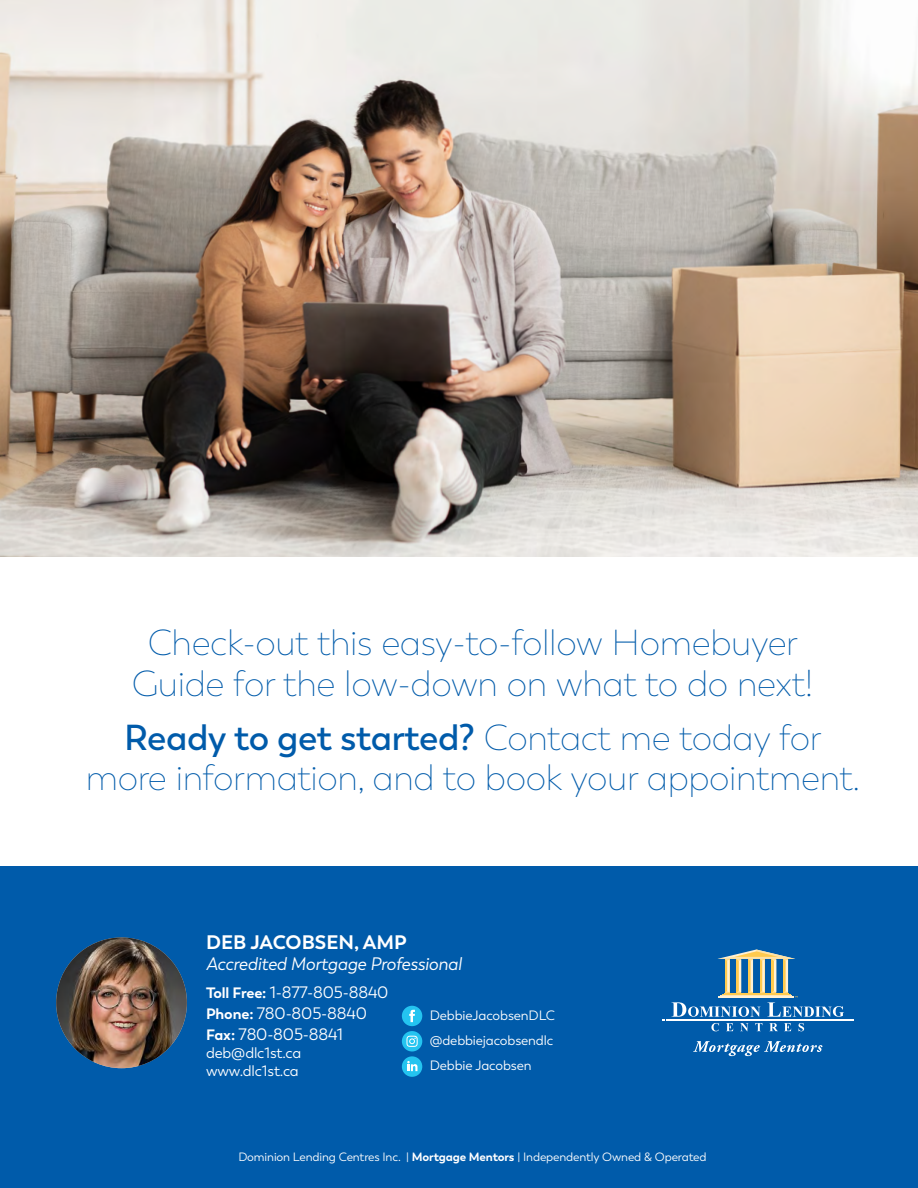
<style>
.page{position:relative;width:918px;height:1188px;background:#fff}
.page>*{position:absolute;margin:0;border:0;box-sizing:border-box;transform-origin:0 0}
.t1{font:200 36px/40.5px "Trenda";letter-spacing:-.01em;color:#005baa;text-align:center}
.t2{font:700 19.5px "Trenda";color:#fff}
.t3{font:italic 18px "Trenda";letter-spacing:-.01em;color:#fff}
.t4{font:16.5px/21px "Trenda";letter-spacing:-.01em;color:#fff}
.t5{font:15px/18px "Trenda";letter-spacing:-.01em;color:#fff}
.t6{font:13.5px/25.3px "Trenda";letter-spacing:-.01em;color:#fff}
.t7{font:12px "Trenda";letter-spacing:-.01em;color:#fff}
.s1{font-weight:600}
.s2{font-weight:700;font-size:15px}
.s3{font-weight:700}
</style>
<div class="page">
<img style="left:0;top:0;width:918px;height:556px">
<div style="left:0;top:866px;width:918px;height:322px;background:#005baa"></div>
<img style="left:56px;top:937px;width:131px;height:131px;border-radius:65px">
<div style="left:402px;top:1006px;width:20px;height:20px;background:#24c4f0;border-radius:10px"></div>
<svg style="left:409px;top:1010px;width:6px;height:12px"></svg>
<div style="left:402px;top:1031px;width:20px;height:21px;background:#24c4f0;border-radius:10px"></div>
<svg style="left:406px;top:1036px;width:12px;height:11px"></svg>
<div style="left:402px;top:1056px;width:20px;height:21px;background:#24c4f0;border-radius:10px"></div>
<svg style="left:407px;top:1061px;width:10px;height:10px"></svg>
<svg style="left:672px;top:950px;width:172px;height:67px"></svg>
<svg style="left:711px;top:1023px;width:8px;height:8px"></svg>
<svg style="left:726px;top:1023px;width:7px;height:8px"></svg>
<svg style="left:740px;top:1023px;width:8px;height:8px"></svg>
<svg style="left:755px;top:1023px;width:7px;height:8px"></svg>
<svg style="left:769px;top:1023px;width:9px;height:8px"></svg>
<svg style="left:784px;top:1023px;width:7px;height:8px"></svg>
<svg style="left:798px;top:1023px;width:6px;height:8px"></svg>
<hr style="left:666px;top:1019px;width:184px;height:1px;background:#fff">
<svg style="left:693px;top:1041px;width:129px;height:15px"></svg>
<p class="t1" style="left:132px;top:623px;width:683px">Check-out this easy-to-follow Homebuyer<br>Guide for the low-down on what to do next!</p>
<p class="t1" style="left:86px;top:718px;width:776px"><span class="s1">Ready to get started?</span> Contact me today for more information, and to book your appointment.</p>
<p class="t2" style="left:206px;top:930px;width:202px">DEB JACOBSEN, AMP</p>
<p class="t3" style="left:206px;top:953px;width:257px">Accredited Mortgage Professional</p>
<p class="t4" style="left:206px;top:982px;width:184px"><span class="s2">Toll Free:</span> 1-877-805-8840<br><span class="s2">Phone:</span> 780-805-8840<br><span class="s2">Fax:</span> 780-805-8841</p>
<p class="t5" style="left:206px;top:1044px;width:97px">deb@dlc1st.ca www.dlc1st.ca</p>
<p class="t6" style="left:430px;top:1002px;width:127px">DebbieJacobsenDLC @debbiejacobsendlc<br>Debbie Jacobsen</p>
<p class="t7" style="left:238px;top:1149px;width:470px">Dominion Lending Centres Inc. | <span class="s3">Mortgage Mentors</span> | Independently Owned &amp; Operated</p>
</div>
